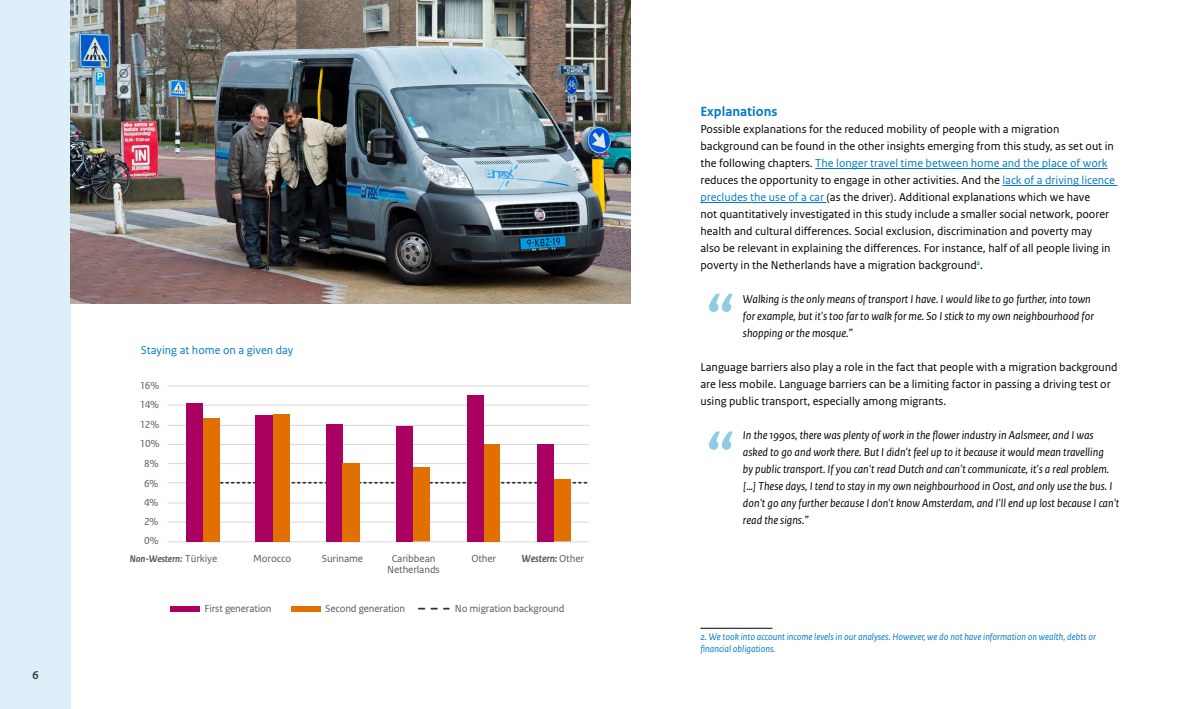
<style>
.page{position:relative;width:1191px;height:709px;background:#fff}
.page>*{position:absolute;margin:0;border:0;box-sizing:border-box;transform-origin:0 0}
.t1{font:80px "Rijksoverheid Sans Text";color:#8fcae7}
.t2{font:700 14px "Rijksoverheid Sans Text";color:#007bc7}
.t3{font:12px/17px "Rijksoverheid Sans Text";color:#000}
.t4{font:italic 12px/17px "Rijksoverheid Sans Text";color:#000}
.t5{font:12px "Rijksoverheid Sans Text";color:#007bc7}
.t6{font:700 12px "Rijksoverheid Sans Heading";color:#333}
.t7{font:10.7px/19.1px "Rijksoverheid Sans Text";letter-spacing:-.01em;color:#595959}
.t8{font:italic 700 10.7px "Rijksoverheid Sans Text";letter-spacing:-.01em;color:#595959}
.t9{font:italic 700 10.1px "Rijksoverheid Sans Text";letter-spacing:-.01em;color:#595959}
.t10{font:italic 10px/12px "Rijksoverheid Sans Text";color:#007bc7}
.s1{font-weight:400;font-style:normal;font-size:10.7px}
.s2{font-weight:400;font-style:normal}
.s3{color:#007bc7}
</style>
<div class="page">
<div style="left:0;top:0;width:70px;height:709px;background:#ddeff8"></div>
<hr style="left:700px;top:627px;width:72px;height:1px;background:#000">
<img style="left:70px;top:0;width:560px;height:303px">
<hr style="left:168px;top:522px;width:421px;height:1px;background:#d9d9d9">
<hr style="left:168px;top:503px;width:421px;height:1px;background:#d9d9d9">
<hr style="left:168px;top:482px;width:421px;height:1px;background:#d9d9d9">
<hr style="left:168px;top:463px;width:421px;height:1px;background:#d9d9d9">
<svg style="left:221px;top:482px;width:367px;height:1px"></svg>
<div style="left:413px;top:468px;width:17px;height:74px;background:#e17000"></div>
<div style="left:554px;top:480px;width:16px;height:62px;background:#e17000"></div>
<hr style="left:168px;top:541px;width:421px;height:1px;background:#d9d9d9">
<hr style="left:168px;top:405px;width:421px;height:1px;background:#d9d9d9">
<hr style="left:168px;top:386px;width:421px;height:1px;background:#d9d9d9">
<div style="left:170px;top:606px;width:30px;height:6px;background:#a90061"></div>
<div style="left:291px;top:606px;width:30px;height:6px;background:#e17000"></div>
<hr style="left:168px;top:444px;width:421px;height:1px;background:#d9d9d9">
<hr style="left:168px;top:425px;width:421px;height:1px;background:#d9d9d9">
<div style="left:255px;top:415px;width:18px;height:127px;background:#a90061"></div>
<div style="left:326px;top:425px;width:16px;height:117px;background:#a90061"></div>
<div style="left:396px;top:426px;width:17px;height:116px;background:#a90061"></div>
<div style="left:537px;top:444px;width:17px;height:98px;background:#a90061"></div>
<div style="left:273px;top:414px;width:17px;height:128px;background:#e17000"></div>
<div style="left:203px;top:419px;width:16px;height:123px;background:#e17000"></div>
<div style="left:483px;top:444px;width:17px;height:98px;background:#e17000"></div>
<div style="left:342px;top:463px;width:18px;height:79px;background:#e17000"></div>
<svg style="left:418px;top:607px;width:31px;height:2px"></svg>
<hr style="left:815px;top:168px;width:292px;height:1px;background:#007bc7">
<hr style="left:1002px;top:185px;width:115px;height:1px;background:#007bc7">
<hr style="left:700px;top:202px;width:126px;height:1px;background:#007bc7">
<div style="left:186px;top:403px;width:17px;height:139px;background:#a90061"></div>
<div style="left:467px;top:395px;width:16px;height:147px;background:#a90061"></div>
<p class="t6" style="left:32px;top:668px;width:8px">6</p>
<p class="t5" style="left:141px;top:343px;width:154px">Staying at home on a given day</p>
<p class="t7" style="left:140px;top:376px;width:21px">ˇ˘% ˇ˝%</p>
<p class="t7" style="left:140px;top:415px;width:21px;text-align:center">ˇ˛% ˇ˜%<br>8%</p>
<p class="t7" style="left:144px;top:474px;width:16px;text-align:justify">6% ˝% ˛% ˜%</p>
<p class="t9" style="left:130px;top:553px;width:89px">Non-Western: <span class="s1">Türkiye</span></p>
<p class="t7" style="left:253px;top:549px;width:40px">Morocco</p>
<p class="t7" style="left:322px;top:549px;width:43px">Suriname</p>
<p class="t7" style="left:392px;top:549px;width:45px">Caribbean</p>
<p class="t7" style="left:471px;top:549px;width:26px">Other</p>
<p class="t8" style="left:522px;top:552px;width:64px">Western: <span class="s2">Other</span></p>
<p class="t7" style="left:387px;top:560px;width:54px">Netherlands</p>
<p class="t7" style="left:204px;top:599px;width:68px">First generation</p>
<p class="t7" style="left:325px;top:599px;width:81px">Second generation</p>
<p class="t7" style="left:455px;top:599px;width:111px">No migration background</p>
<p class="t2" style="left:700px;top:104px;width:78px">Explanations</p>
<p class="t3" style="left:700px;top:121px;width:416px">Possible explanations for the reduced mobility of people with a migration background can be found in the other insights emerging from this study, as set out in the following chapters. <span class="s3">The longer travel time between home and the place of work </span>reduces the opportunity to engage in other activities. And the <span class="s3">lack of a driving licence precludes the use of a car</span> (as the driver). Additional explanations which we have<br>not quantitatively investigated in this study include a smaller social network, poorer health and cultural diferences. Social exclusion, discrimination and poverty may also be relevant in explaining the diferences. For instance, half of all people living in poverty in the Netherlands have a migration background<sup>2</sup>.</p>
<h1 class="t1" style="left:704px;top:277px;width:34px">“</h1>
<p class="t4" style="left:743px;top:291px;width:352px">Walking is the only means of transport I have. I would like to go further, into town for example, but it's too far to walk for me. So I stick to my own neighbourhood for shopping or the mosque.”</p>
<p class="t3" style="left:700px;top:359px;width:419px">Language barriers also play a role in the fact that people with a migration background are less mobile. Language barriers can be a limiting factor in passing a driving test or using public transport, especially among migrants.</p>
<h1 class="t1" style="left:704px;top:415px;width:34px">“</h1>
<p class="t4" style="left:743px;top:427px;width:378px">In the 1990s, there was plenty of work in the fower industry in Aalsmeer, and I was asked to go and work there. But I didn't feel up to it because it would mean travelling<br>by public transport. If you can't read Dutch and can't communicate, it's a real problem. […] These days, I tend to stay in my own neighbourhood in Oost, and only use the bus. I don't go any further because I don't know Amsterdam, and I'll end up lost because I can't read the signs.”</p>
<p class="t10" style="left:700px;top:631px;width:397px">2. We took into account income levels in our analyses. However, we do not have information on wealth, debts or fnancial obligations.</p>
</div>
